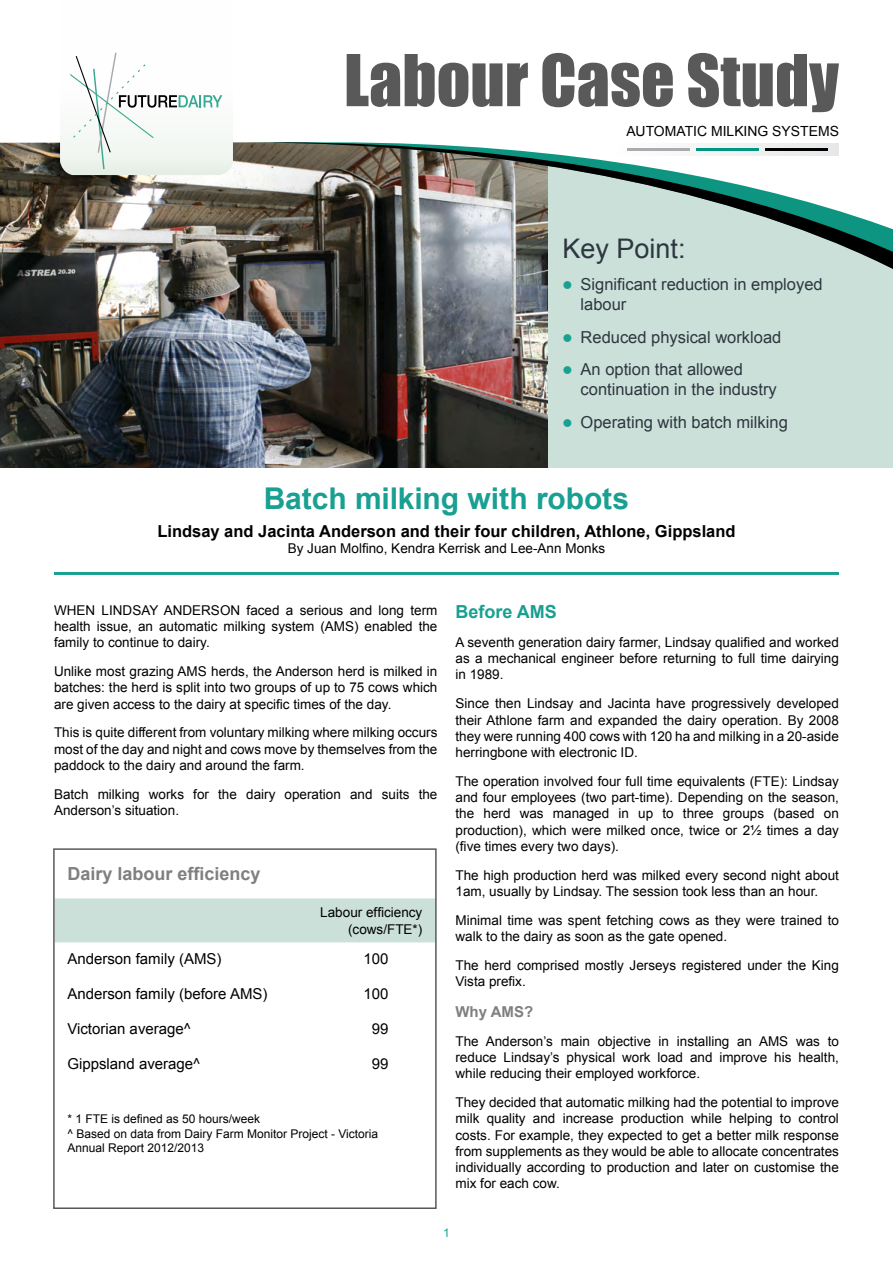
<style>
.page{position:relative;width:893px;height:1263px;background:#fff}
.page>*{position:absolute;margin:0;border:0;box-sizing:border-box;transform-origin:0 0}
.t1{font:66px "Impact";color:#595959}
.t2{font:700 30px "Arial";letter-spacing:-.005em;color:#19a092}
.t3{font:27px "Arial";color:#2e3640}
.Subhead2{font:700 18px "Arial";color:#7f7f7f}
.Body_Copy{font:700 18px "Arial";color:#19a092}
.t4{font:16.5px/19.8px "Arial";color:#2e3640}
.t5{font:700 16.5px "Arial";color:#000}
.DLE_-_Tabbed{font:15px "Arial";color:#000}
.Subhead2-2{font:700 15px "Arial";color:#7f7f7f}
.t6{font:13.95px "Arial";color:#000}
.Body_Copy-2{font:13.5px/16.2px "Arial";color:#000;text-align:justify}
.DLE_-_Shaded{font:13.5px/16.2px "Arial";color:#000;text-align:right}
.DLE_-_Notes{font:12px/14.4px "Arial";color:#000}
.Body_Copy-3{font:12px "Arial";color:#19a092}
</style>
<div class="page">
<img style="left:0;top:260px;width:549px;height:208px">
<div style="left:549px;top:119px;width:344px;height:349px;background:#cbe0d8"></div>
<svg style="left:0;top:119px;width:893px;height:141px"></svg>
<img style="left:244px;top:142px;width:649px;height:138px">
<svg style="left:60px;top:52px;width:173px;height:123px"></svg>
<div style="left:617px;top:144px;width:221px;height:12px;background:#f2f3f3"></div>
<hr style="left:627px;top:148px;width:63px;height:3px;background:#a9abae">
<hr style="left:697px;top:148px;width:62px;height:3px;background:#049581">
<hr style="left:766px;top:148px;width:62px;height:3px;background:#000">
<div style="left:55px;top:898px;width:380px;height:36px;background:#cbe0d8"></div>
<div style="left:55px;top:912px;width:380px;height:30px;background:#cbe0d8"></div>
<div style="left:53px;top:848px;width:384px;height:361px;border:2px solid #595959"></div>
<hr style="left:54px;top:572px;width:785px;height:3px;background:#19a092">
<h1 class="t1" style="left:344px;top:29px;width:496px">Labour Case Study</h1>
<p class="t6" style="left:626px;top:122px;width:214px">AUTOMATIC MILKING SYSTEMS</p>
<p class="t3" style="left:563px;top:231px;width:125px">Key Point:</p>
<p class="t4" style="left:581px;top:275px;width:244px">Significant reduction in employed labour</p>
<p class="t4" style="left:581px;top:327px;width:202px">Reduced physical workload</p>
<p class="t4" style="left:581px;top:360px;width:198px">An option that allowed continuation in the industry</p>
<p class="t4" style="left:581px;top:412px;width:209px">Operating with batch milking</p>
<p class="t2" style="left:264px;top:478px;width:367px">Batch milking with robots</p>
<p class="t5" style="left:157px;top:520px;width:580px">Lindsay and Jacinta Anderson and their four children, Athlone, Gippsland</p>
<p class="Body_Copy-2" style="left:288px;top:540px;width:319px">By Juan Molfino, Kendra Kerrisk and Lee-Ann Monks</p>
<p class="Body_Copy-2" style="left:54px;top:602px;width:385px">WHEN LINDSAY ANDERSON faced a serious and long term health issue, an automatic milking system (AMS) enabled the family to continue to dairy.</p>
<p class="Body_Copy-2" style="left:54px;top:663px;width:385px">Unlike most grazing AMS herds, the Anderson herd is milked in batches: the herd is split into two groups of up to 75 cows which are given access to the dairy at specific times of the day.</p>
<p class="Body_Copy-2" style="left:54px;top:725px;width:385px">This is quite different from voluntary milking where milking occurs most of the day and night and cows move by themselves from the paddock to the dairy and around the farm.</p>
<p class="Body_Copy-2" style="left:54px;top:786px;width:385px">Batch milking works for the dairy operation and suits the<br>Anderson’s situation.</p>
<p class="Subhead2" style="left:67px;top:862px;width:195px">Dairy labour efficiency</p>
<p class="DLE_-_Shaded" style="left:320px;top:905px;width:104px">Labour efficiency (cows/FTE*)</p>
<p class="DLE_-_Tabbed" style="left:67px;top:949px;width:156px">Anderson family (AMS)</p>
<p class="DLE_-_Tabbed" style="left:363px;top:949px;width:27px">100</p>
<p class="DLE_-_Tabbed" style="left:67px;top:984px;width:202px">Anderson family (before AMS)</p>
<p class="DLE_-_Tabbed" style="left:363px;top:984px;width:27px">100</p>
<p class="DLE_-_Tabbed" style="left:67px;top:1019px;width:125px">Victorian average^</p>
<p class="DLE_-_Tabbed" style="left:372px;top:1019px;width:18px">99</p>
<p class="DLE_-_Tabbed" style="left:67px;top:1054px;width:134px">Gippsland average^</p>
<p class="DLE_-_Tabbed" style="left:372px;top:1054px;width:18px">99</p>
<p class="DLE_-_Notes" style="left:67px;top:1112px;width:194px">* 1 FTE is defined as 50 hours/week</p>
<p class="DLE_-_Notes" style="left:67px;top:1126px;width:312px">^ Based on data from Dairy Farm Monitor Project - Victoria<br>Annual Report 2012/2013</p>
<p class="Body_Copy" style="left:455px;top:600px;width:103px">Before AMS</p>
<p class="Body_Copy-2" style="left:455px;top:634px;width:385px">A seventh generation dairy farmer, Lindsay qualified and worked as a mechanical engineer before returning to full time dairying in 1989.</p>
<p class="Body_Copy-2" style="left:455px;top:696px;width:385px">Since then Lindsay and Jacinta have progressively developed their Athlone farm and expanded the dairy operation. By 2008 they were running 400 cows with 120 ha and milking in a 20-aside herringbone with electronic ID.</p>
<p class="Body_Copy-2" style="left:455px;top:773px;width:385px">The operation involved four full time equivalents (FTE): Lindsay and four employees (two part-time). Depending on the season, the herd was managed in up to three groups (based on production), which were milked once, twice or 2½ times a day (five times every two days).</p>
<p class="Body_Copy-2" style="left:455px;top:867px;width:385px">The high production herd was milked every second night about<br>1am, usually by Lindsay. The session took less than an hour.</p>
<p class="Body_Copy-2" style="left:455px;top:912px;width:385px">Minimal time was spent fetching cows as they were trained to walk to the dairy as soon as the gate opened.</p>
<p class="Body_Copy-2" style="left:455px;top:957px;width:385px">The herd comprised mostly Jerseys registered under the King<br>Vista prefix.</p>
<p class="Subhead2-2" style="left:455px;top:1002px;width:79px">Why AMS?</p>
<p class="Body_Copy-2" style="left:455px;top:1033px;width:385px">The Anderson’s main objective in installing an AMS was to reduce Lindsay’s physical work load and improve his health, while reducing their employed workforce.</p>
<p class="Body_Copy-2" style="left:455px;top:1094px;width:385px">They decided that automatic milking had the potential to improve milk quality and increase production while helping to control costs. For example, they expected to get a better milk response from supplements as they would be able to allocate concentrates individually according to production and later on customise the mix for each cow.</p>
<p class="Body_Copy-3" style="left:443px;top:1225px;width:8px">1</p>
</div>
